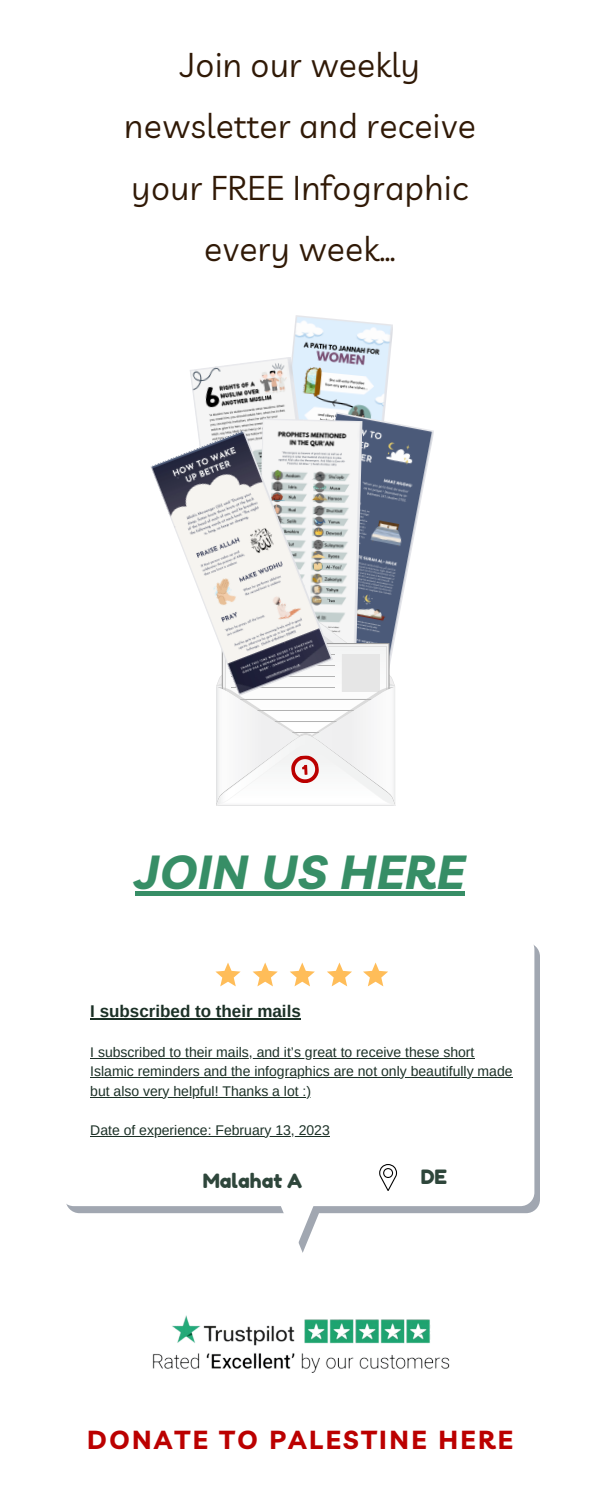
<style>
.page{position:relative;width:600px;height:1500px;background:#fff}
.page>*{position:absolute;margin:0;border:0;box-sizing:border-box;transform-origin:0 0}
.t1{font:italic 700 47.6px "Livvic";letter-spacing:.015em;color:#378e66}
.t2{font:33.6px/61.5px "Livvic";letter-spacing:.015em;color:#301906;text-align:center}
.t3{font:700 26px "Livvic";letter-spacing:.1em;color:#b00}
.t4{font:19.7px "Fredoka One";color:#2e463b}
.t5{font:700 17px "Arimo";color:#1b3026}
.t6{font:14px/19.5px "Arimo";color:#1b3026}
</style>
<div class="page">
<hr style="left:136px;top:892px;width:329px;height:4px;background:#378e66">
<img style="left:152px;top:1315px;width:298px;height:58px">
<svg style="left:300px;top:945px;width:240px;height:308px"></svg>
<svg style="left:66px;top:945px;width:468px;height:301px"></svg>
<svg style="left:215px;top:963px;width:26px;height:23px"></svg>
<svg style="left:253px;top:963px;width:25px;height:23px"></svg>
<svg style="left:327px;top:963px;width:25px;height:23px"></svg>
<svg style="left:290px;top:963px;width:25px;height:23px"></svg>
<svg style="left:363px;top:963px;width:25px;height:23px"></svg>
<svg style="left:379px;top:1164px;width:18px;height:27px"></svg>
<hr style="left:90px;top:1019px;width:211px;height:1px;background:#1b3026">
<hr style="left:90px;top:1058px;width:385px;height:1px;background:#1b3026">
<hr style="left:90px;top:1077px;width:423px;height:1px;background:#1b3026">
<hr style="left:90px;top:1097px;width:221px;height:1px;background:#1b3026">
<hr style="left:90px;top:1136px;width:240px;height:1px;background:#1b3026">
<img style="left:291px;top:315px;width:102px;height:97px">
<img style="left:190px;top:357px;width:133px;height:73px">
<img style="left:291px;top:412px;width:143px;height:225px">
<img style="left:256px;top:418px;width:106px;height:197px">
<img style="left:151px;top:430px;width:182px;height:205px">
<svg style="left:216px;top:615px;width:179px;height:191px"></svg>
<h2 class="t2" style="left:124px;top:34px;width:353px">Join our weekly newsletter and receive your FREE Infographic every week…</h2>
<h1 class="t1" style="left:136px;top:841px;width:330px">JOIN US HERE</h1>
<p class="t5" style="left:90px;top:1002px;width:212px">I subscribed to their mails</p>
<p class="t6" style="left:90px;top:1042px;width:424px">I subscribed to their mails, and it’s great to receive these short<br>Islamic reminders and the infographics are not only beautifully made but also very helpful! Thanks a lot :)</p>
<p class="t6" style="left:90px;top:1120px;width:241px">Date of experience: February 13, 2023</p>
<h3 class="t4" style="left:203px;top:1169px;width:101px">Malahat A</h3>
<h3 class="t4" style="left:421px;top:1165px;width:28px">DE</h3>
<h3 class="t3" style="left:87px;top:1423px;width:427px">DONATE TO PALESTINE HERE</h3>
</div>
